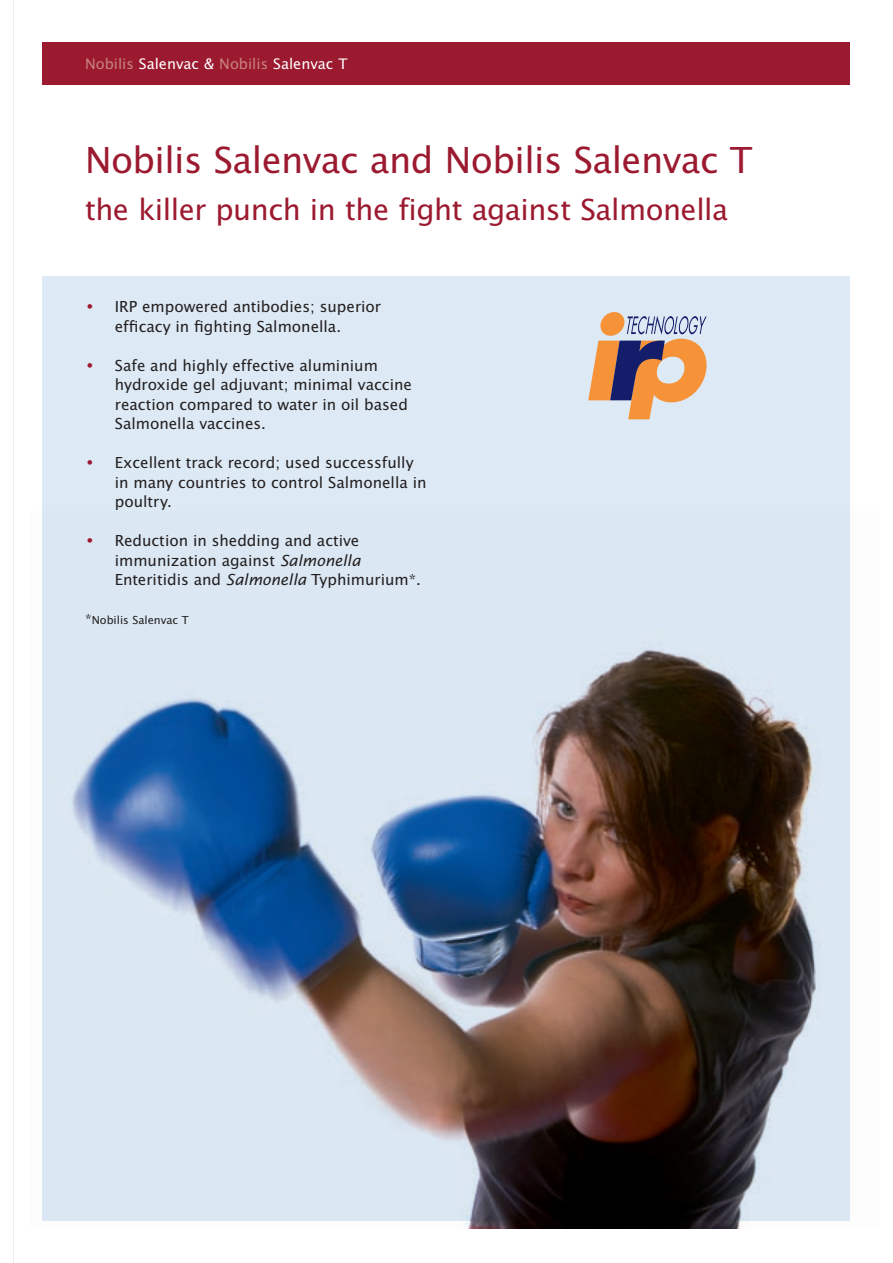
<style>
.page{position:relative;width:893px;height:1263px;background:#fff}
.page>*{position:absolute;margin:0;border:0;box-sizing:border-box;transform-origin:0 0}
.t1{font:39px "Lucida Sans AK";letter-spacing:-.015em;color:#9c1a30}
.t2{font:31.5px "Lucida Sans AK";letter-spacing:-.015em;color:#9c1a30}
.t3{font:16.5px/19.5px "Lucida Sans AK";color:#231f20}
.t4{font:15.75px "Lucida Sans AK";color:#fff}
.t5{font:12px "Lucida Sans AK";color:#231f20}
.s1{color:#c7837c}
.s2{color:#9c1a30}
.s3{font-style:italic}
.s4{font-size:15px}
</style>
<div class="page">
<div style="left:43px;top:43px;width:807px;height:42px;background:#9c1a30"></div>
<div style="left:43px;top:276px;width:807px;height:944px;background:#dde9f4"></div>
<img style="left:42px;top:511px;width:808px;height:718px">
<svg style="left:588px;top:312px;width:119px;height:107px"></svg>
<p class="t4" style="left:85px;top:56px;width:264px"><span class="s1">Nobilis</span> Salenvac &amp; <span class="s1">Nobilis</span> Salenvac T</p>
<h1 class="t1" style="left:85px;top:140px;width:669px">Nobilis Salenvac and Nobilis Salenvac T</h1>
<h2 class="t2" style="left:85px;top:193px;width:645px">the killer punch in the fight against Salmonella</h2>
<p class="t3" style="left:115px;top:297px;width:268px;text-indent:-30px"><span class="s2">•</span> IRP empowered antibodies; superior efficacy in fighting Salmonella.</p>
<p class="t3" style="left:115px;top:355px;width:299px;text-indent:-30px"><span class="s2">•</span> Safe and highly effective aluminium hydroxide gel adjuvant; minimal vaccine reaction compared to water in oil based Salmonella vaccines.</p>
<p class="t3" style="left:115px;top:453px;width:313px;text-indent:-30px"><span class="s2">•</span> Excellent track record; used successfully in many countries to control Salmonella in poultry.</p>
<p class="t3" style="left:115px;top:531px;width:308px;text-indent:-30px"><span class="s2">•</span> Reduction in shedding and active immunization against <span class="s3">Salmonella<br></span>Enteritidis and <span class="s3">Salmonella</span> Typhimurium*.</p>
<p class="t5" style="left:85px;top:614px;width:105px"><span class="s4">*</span>Nobilis Salenvac T</p>
</div>
